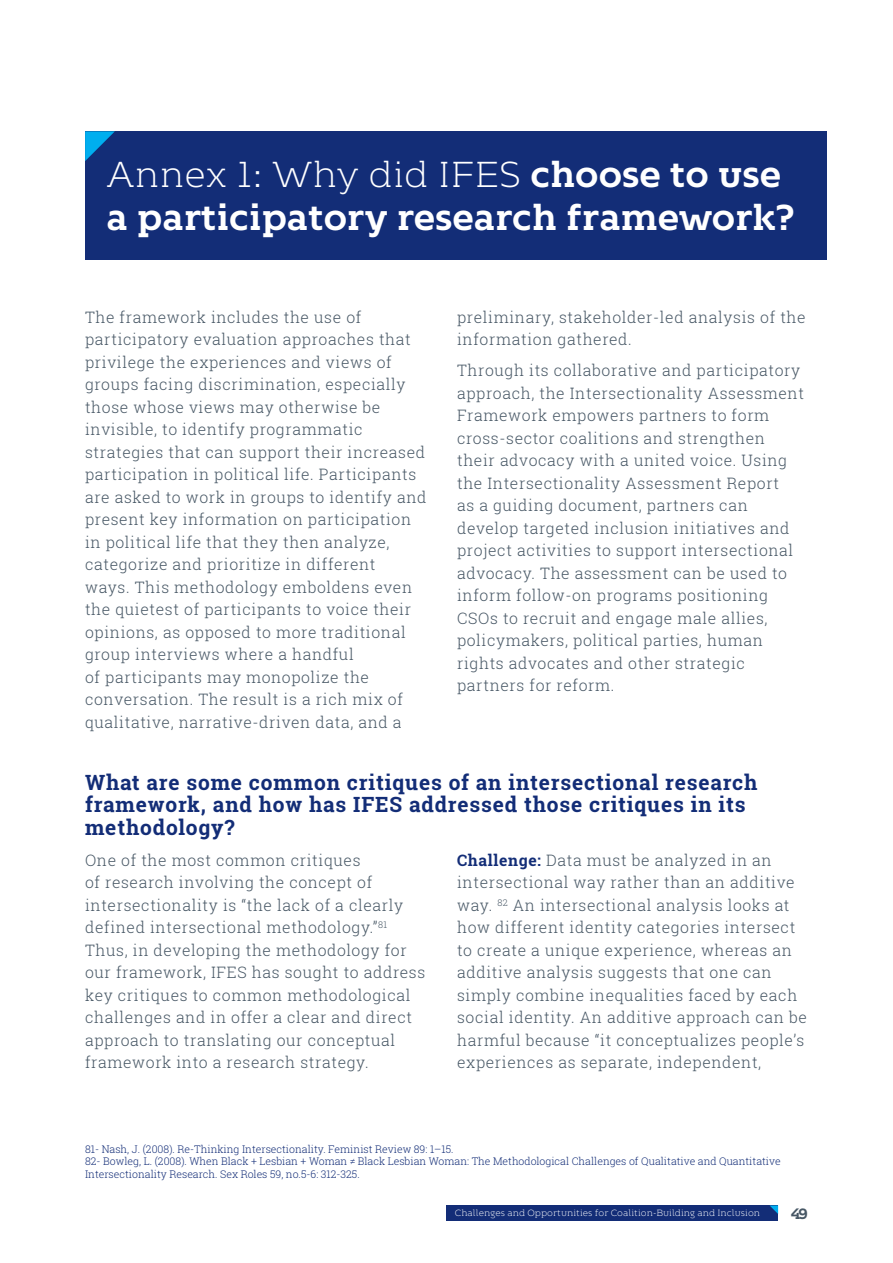
<style>
.page{position:relative;width:893px;height:1263px;background:#fff}
.page>*{position:absolute;margin:0;border:0;box-sizing:border-box;transform-origin:0 0}
.t1{font:700 36px/43.2px "Kontrapunkt Bob";color:#fff}
.t2{font:700 21px/22.5px "Roboto Slab";letter-spacing:.04em;color:#132d77}
.t3{font:300 15.75px/22.5px "Roboto Slab";letter-spacing:.04em;color:#475765}
.t4{font:700 15px "Kontrapunkt Bob";color:#475765}
.t5{font:300 10.5px/12.6px "Roboto Slab";color:#132d77}
.t6{font:300 9px "Kontrapunkt Bob";color:#fff}
.s1{font-weight:300}
.s2{font-weight:700;color:#132d77}
</style>
<div class="page">
<div style="left:446px;top:1205px;width:332px;height:15px;background:#132d77"></div>
<svg style="left:770px;top:1205px;width:8px;height:9px"></svg>
<div style="left:85px;top:131px;width:742px;height:129px;background:#132d77"></div>
<svg style="left:85px;top:131px;width:30px;height:30px"></svg>
<h1 class="t1" style="left:106px;top:154px;width:689px"><span class="s1">Annex 1: Why did IFES</span> choose to use a participatory research framework?</h1>
<p class="t3" style="left:85px;top:305px;width:343px">The framework includes the use of participatory evaluation approaches that privilege the experiences and views of groups facing discrimination, especially those whose views may otherwise be invisible, to identify programmatic strategies that can support their increased participation in political life. Participants are asked to work in groups to identify and present key information on participation in political life that they then analyze, categorize and prioritize in different<br>ways. This methodology emboldens even the quietest of participants to voice their opinions, as opposed to more traditional group interviews where a handful<br>of participants may monopolize the conversation. The result is a rich mix of qualitative, narrative-driven data, and a</p>
<p class="t3" style="left:457px;top:305px;width:350px">preliminary, stakeholder-led analysis of the information gathered.</p>
<p class="t3" style="left:457px;top:359px;width:348px">Through its collaborative and participatory approach, the Intersectionality Assessment Framework empowers partners to form cross-sector coalitions and strengthen their advocacy with a united voice. Using the Intersectionality Assessment Report<br>as a guiding document, partners can develop targeted inclusion initiatives and project activities to support intersectional advocacy. The assessment can be used to inform follow-on programs positioning CSOs to recruit and engage male allies, policymakers, political parties, human rights advocates and other strategic partners for reform.</p>
<h2 class="t2" style="left:85px;top:771px;width:674px">What are some common critiques of an intersectional research framework, and how has IFES addressed those critiques in its methodology?</h2>
<p class="t3" style="left:85px;top:848px;width:342px">One of the most common critiques<br>of research involving the concept of intersectionality is “the lack of a clearly defined intersectional methodology.”<sup>81<br></sup>Thus, in developing the methodology for our framework, IFES has sought to address key critiques to common methodological challenges and in offer a clear and direct approach to translating our conceptual framework into a research strategy.</p>
<p class="t3" style="left:457px;top:848px;width:351px"><span class="s2">Challenge:</span> Data must be analyzed in an intersectional way rather than an additive way. <sup>82</sup> An intersectional analysis looks at how different identity categories intersect to create a unique experience, whereas an additive analysis suggests that one can simply combine inequalities faced by each social identity. An additive approach can be harmful because “it conceptualizes people’s experiences as separate, independent,</p>
<p class="t5" style="left:85px;top:1142px;width:697px">81- Nash, J. (2008). Re-Thinking Intersectionality. Feminist Review 89: 1–15.<br>82- Bowleg, L. (2008). When Black + Lesbian + Woman ≠ Black Lesbian Woman: The Methodological Challenges of Qualitative and Quantitative<br>Intersectionality Research. Sex Roles 59, no.5-6: 312-325.</p>
<p class="t6" style="left:455px;top:1208px;width:307px">Challenges and Opportunities for Coalition-Building and Inclusion</p>
<p class="t4" style="left:791px;top:1205px;width:19px">49</p>
</div>
